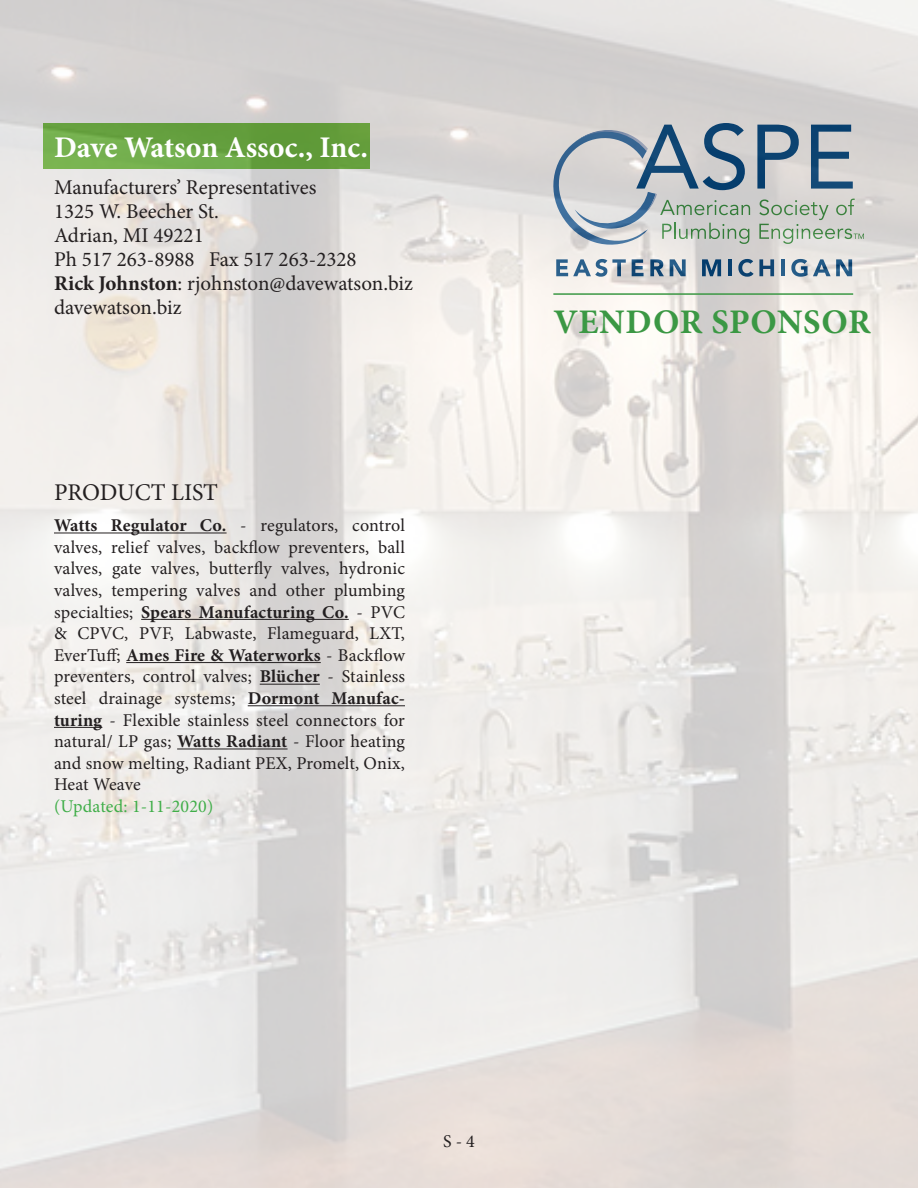
<style>
.page{position:relative;width:918px;height:1188px;background:#fff}
.page>*{position:absolute;margin:0;border:0;box-sizing:border-box;transform-origin:0 0}
.t1{font:700 34.5px "Minion Pro";letter-spacing:.02em;color:#3b9844}
.Company{font:700 30px "Minion Pro";color:#fff}
.t2{font:24px "Minion Pro";letter-spacing:-.005em;color:#231f20}
.Contact{font:21px/24px "Minion Pro";color:#231f20}
.Product_Listings{font:18px/21.6px "Minion Pro";letter-spacing:.005em;color:#231f20;text-align:justify}
.Product_Listings-2{font:18px "Minion Pro";letter-spacing:.01em;color:#40ae49}
.s1{font-weight:700}
</style>
<div class="page">
<img style="left:0;top:0;width:918px;height:1188px">
<hr style="left:553px;top:293px;width:300px;height:2px;background:#3b9844">
<hr style="left:54px;top:533px;width:173px;height:1px;background:#231f20">
<hr style="left:141px;top:619px;width:208px;height:1px;background:#231f20">
<hr style="left:126px;top:662px;width:195px;height:1px;background:#231f20">
<hr style="left:260px;top:684px;width:60px;height:1px;background:#231f20">
<hr style="left:248px;top:705px;width:157px;height:1px;background:#231f20">
<hr style="left:54px;top:727px;width:48px;height:1px;background:#231f20">
<hr style="left:177px;top:749px;width:111px;height:1px;background:#231f20">
<p class="Company" style="left:54px;top:126px;width:316px">Dave Watson Assoc., Inc.</p>
<p class="Contact" style="left:54px;top:176px;width:361px">Manufacturers’ Representatives<br>1325 W. Beecher St.<br>Adrian, MI 49221<br>Ph 517 263-8988 Fax 517 263-2328<br><span class="s1">Rick Johnston</span>: rjohnston@davewatson.biz davewatson.biz</p>
<p class="t2" style="left:54px;top:476px;width:166px">PRODUCT LIST</p>
<p class="Product_Listings" style="left:54px;top:515px;width:353px"><span class="s1">Watts Regulator Co.</span> - regulators, control valves, relief valves, backflow preventers, ball valves, gate valves, butterfly valves, hydronic valves, tempering valves and other plumbing specialties; <span class="s1">Spears Manufacturing Co.</span> - PVC &amp; CPVC, PVF, Labwaste, Flameguard, LXT, EverTuff; <span class="s1">Ames Fire &amp; Waterworks</span> - Backflow preventers, control valves; <span class="s1">Blücher</span> - Stainless steel drainage systems; <span class="s1">Dormont Manufac&shy;turing</span> - Flexible stainless steel connectors for natural/ LP gas; <span class="s1">Watts Radiant</span> - Floor heating and snow melting, Radiant PEX, Promelt, Onix, Heat Weave</p>
<p class="Product_Listings-2" style="left:54px;top:794px;width:161px">(Updated: 1-11-2020)</p>
<p class="t1" style="left:553px;top:297px;width:319px">VENDOR SPONSOR</p>
<p class="Product_Listings" style="left:443px;top:1131px;width:33px">S - 4</p>
</div>
